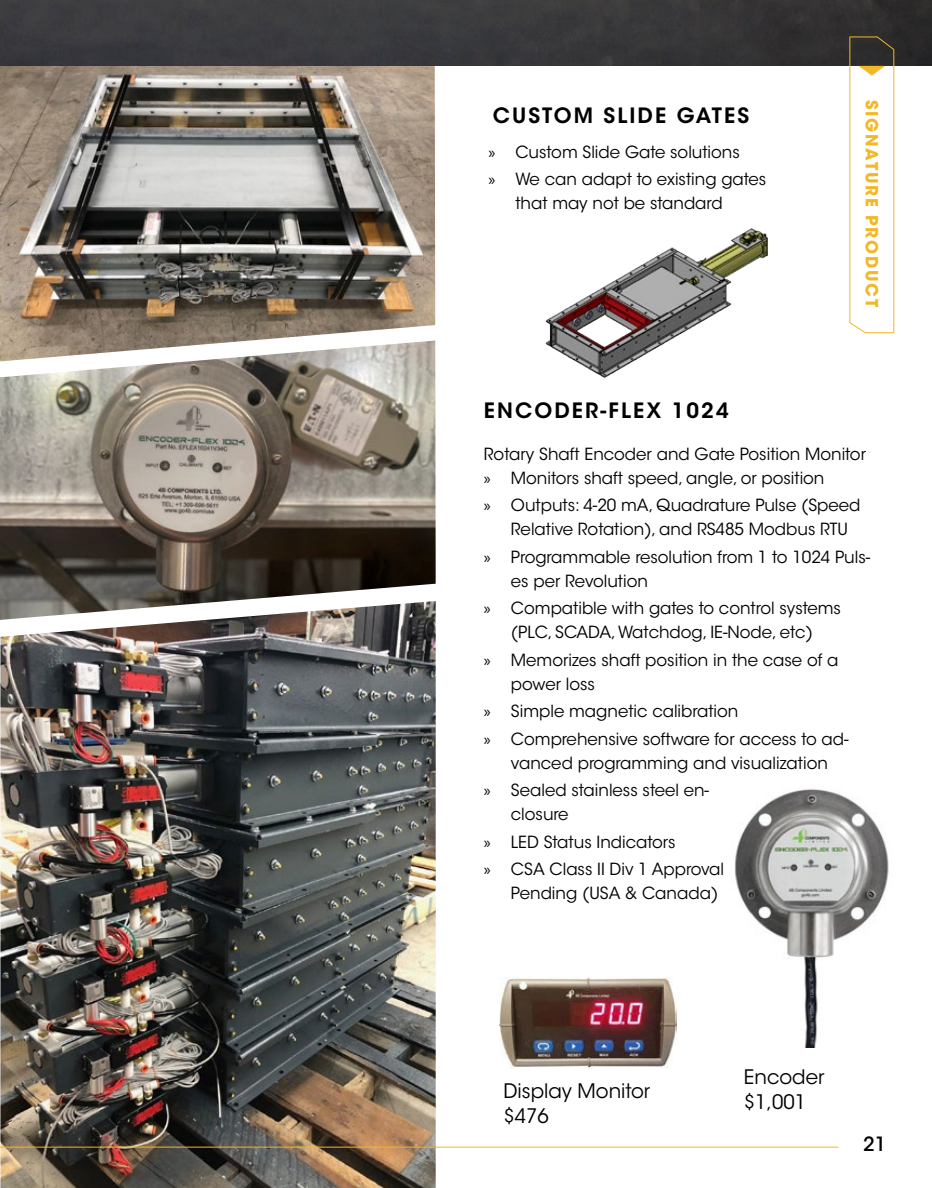
<style>
.page{position:relative;width:932px;height:1188px;background:#fff}
.page>*{position:absolute;margin:0;border:0;box-sizing:border-box;transform-origin:0 0}
.t1{font:600 21px "ITC Avant Garde Std";letter-spacing:.1em;color:#000}
.t2{font:19.95px/25.5px "ITC Avant Garde Std";color:#000}
.t3{font:500 19.5px "ITC Avant Garde Std";color:#000}
.t4{font:16.65px/27.5px "ITC Avant Garde Std";color:#000}
.t5{font:700 16.65px "ITC Avant Garde Std";letter-spacing:.11em;color:#f2b826}
.s1{font-family:"Myriad Pro"}
</style>
<div class="page">
<img style="left:0;top:66px;width:435px;height:275px">
<img style="left:0;top:0;width:932px;height:66px">
<img style="left:0;top:620px;width:435px;height:568px">
<img style="left:0;top:341px;width:435px;height:279px">
<hr style="left:0;top:1147px;width:838px;height:1px;background:#f2b826">
<svg style="left:848px;top:36px;width:46px;height:298px"></svg>
<img style="left:734px;top:789px;width:155px;height:259px">
<img style="left:499px;top:977px;width:177px;height:91px">
<img style="left:545px;top:228px;width:223px;height:150px">
<p class="t1" style="left:492px;top:102px;width:258px">CUSTOM SLIDE GATES</p>
<p class="t4" style="left:488px;top:138px;width:279px"><span class="s1">»</span> Custom Slide Gate solutions<br><span class="s1">»</span> We can adapt to existing gates</p>
<p class="t4" style="left:515px;top:190px;width:209px">that may not be standard</p>
<p class="t5" style="left:882px;top:100px;width:209px;rotate:90deg">SIGNATURE PRODUCT</p>
<p class="t1" style="left:484px;top:397px;width:246px">ENCODER-FLEX 1024</p>
<p class="t4" style="left:484px;top:442px;width:383px;line-height:24px">Rotary Shaft Encoder and Gate Position Monitor <span class="s1">»</span> Monitors shaft speed, angle, or position</p>
<p class="t4" style="left:511px;top:494px;width:351px;line-height:24px;text-indent:-27px"><span class="s1">»</span> Outputs: 4-20 mA, Quadrature Pulse (Speed<br>Relative Rotation), and RS485 Modbus RTU</p>
<p class="t4" style="left:511px;top:545px;width:361px;line-height:24px;text-indent:-27px"><span class="s1">»</span> Programmable resolution from 1 to 1024 Puls&shy;es per Revolution</p>
<p class="t4" style="left:484px;top:597px;width:358px;line-height:24px;text-align:center"><span class="s1">»</span> Compatible with gates to control systems (PLC, SCADA, Watchdog, IE-Node, etc)</p>
<p class="t4" style="left:511px;top:648px;width:329px;line-height:24px;text-indent:-27px"><span class="s1">»</span> Memorizes shaft position in the case of a power loss</p>
<p class="t4" style="left:484px;top:698px;width:366px"><span class="s1">»</span> Simple magnetic calibration<br><span class="s1">»</span> Comprehensive software for access to ad-</p>
<p class="t4" style="left:484px;top:749px;width:345px;text-indent:27px">vanced programming and visualization <span class="s1">»</span> Sealed stainless steel en-</p>
<p class="t4" style="left:484px;top:801px;width:241px;text-indent:27px">closure<br><span class="s1">»</span> LED Status Indicators<br><span class="s1">»</span> CSA Class II Div 1 Approval</p>
<p class="t4" style="left:511px;top:880px;width:209px">Pending (USA &amp; Canada)</p>
<p class="t2" style="left:503px;top:1078px;width:148px">Display Monitor $476</p>
<p class="t2" style="left:743px;top:1064px;width:82px">Encoder $1,001</p>
<p class="t3" style="left:863px;top:1132px;width:25px">21</p>
</div>
